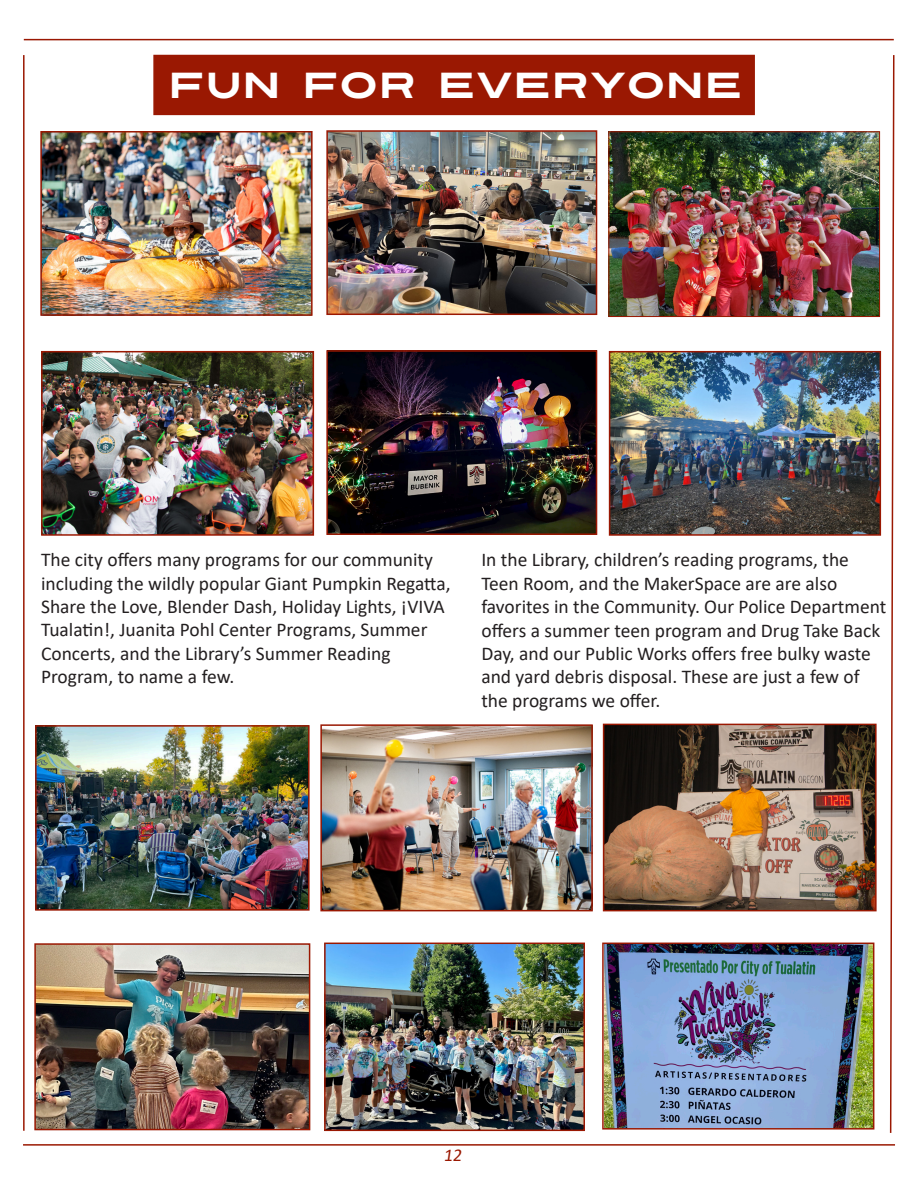
<style>
.page{position:relative;width:918px;height:1188px;background:#fff}
.page>*{position:absolute;margin:0;border:0;box-sizing:border-box;transform-origin:0 0}
.t1{font:36px "Turnpike";color:#fff}
.t2{font:19.5px/23.4px "Calibri";color:#231f20}
.t3{font:18px "Calibri";color:#9a1802}
</style>
<div class="page">
<hr style="left:24px;top:39px;width:870px;height:1px;background:#9a1802">
<hr style="left:23px;top:55px;width:2px;height:1076px;background:#9a1802">
<hr style="left:23px;top:1144px;width:872px;height:2px;background:#9a1802">
<svg style="left:889px;top:55px;width:6px;height:1078px"></svg>
<div style="left:153px;top:55px;width:602px;height:60px;background:#9a1802"></div>
<img style="left:43px;top:134px;width:267px;height:179px">
<div style="left:40px;top:131px;width:273px;height:185px;border:2px solid #9a1802"></div>
<img style="left:329px;top:353px;width:265px;height:179px">
<div style="left:326px;top:350px;width:271px;height:185px;border:2px solid #9a1802"></div>
<img style="left:611px;top:134px;width:267px;height:181px">
<div style="left:609px;top:132px;width:271px;height:185px;border:1px solid #9a1802"></div>
<img style="left:44px;top:354px;width:267px;height:179px">
<div style="left:41px;top:351px;width:273px;height:185px;border:2px solid #9a1802"></div>
<img style="left:329px;top:133px;width:265px;height:179px">
<div style="left:326px;top:130px;width:271px;height:185px;border:2px solid #9a1802"></div>
<img style="left:612px;top:354px;width:266px;height:179px">
<div style="left:609px;top:351px;width:272px;height:185px;border:2px solid #9a1802"></div>
<img style="left:605px;top:946px;width:266px;height:181px">
<div style="left:602px;top:943px;width:272px;height:187px;border:2px solid #9a1802"></div>
<img style="left:38px;top:728px;width:269px;height:180px">
<div style="left:35px;top:725px;width:275px;height:186px;border:2px solid #9a1802"></div>
<img style="left:323px;top:727px;width:267px;height:181px">
<div style="left:320px;top:724px;width:273px;height:187px;border:2px solid #9a1802"></div>
<img style="left:606px;top:727px;width:268px;height:181px">
<div style="left:603px;top:724px;width:274px;height:187px;border:2px solid #9a1802"></div>
<img style="left:37px;top:946px;width:270px;height:181px">
<div style="left:34px;top:943px;width:276px;height:187px;border:2px solid #9a1802"></div>
<img style="left:327px;top:946px;width:255px;height:182px">
<div style="left:324px;top:943px;width:261px;height:188px;border:2px solid #9a1802"></div>
<p class="t1" style="left:168px;top:59px;width:576px">FUN FOR EVERYONE</p>
<p class="t2" style="left:41px;top:548px;width:411px">The city offers many programs for our community including the wildly popular Giant Pumpkin Regatta, Share the Love, Blender Dash, Holiday Lights, ¡VIVA Tualatin!, Juanita Pohl Center Programs, Summer Concerts, and the Library’s Summer Reading</p>
<p class="t2" style="left:41px;top:665px;width:195px">Program, to name a few.</p>
<p class="t2" style="left:481px;top:548px;width:407px">In the Library, children’s reading programs, the Teen Room, and the MakerSpace are are also favorites in the Community. Our Police Department offers a summer teen program and Drug Take Back Day, and our Public Works offers free bulky waste and yard debris disposal. These are just a few of the programs we offer.</p>
<p class="t3" style="left:443px;top:1143px;width:23px">12</p>
</div>
